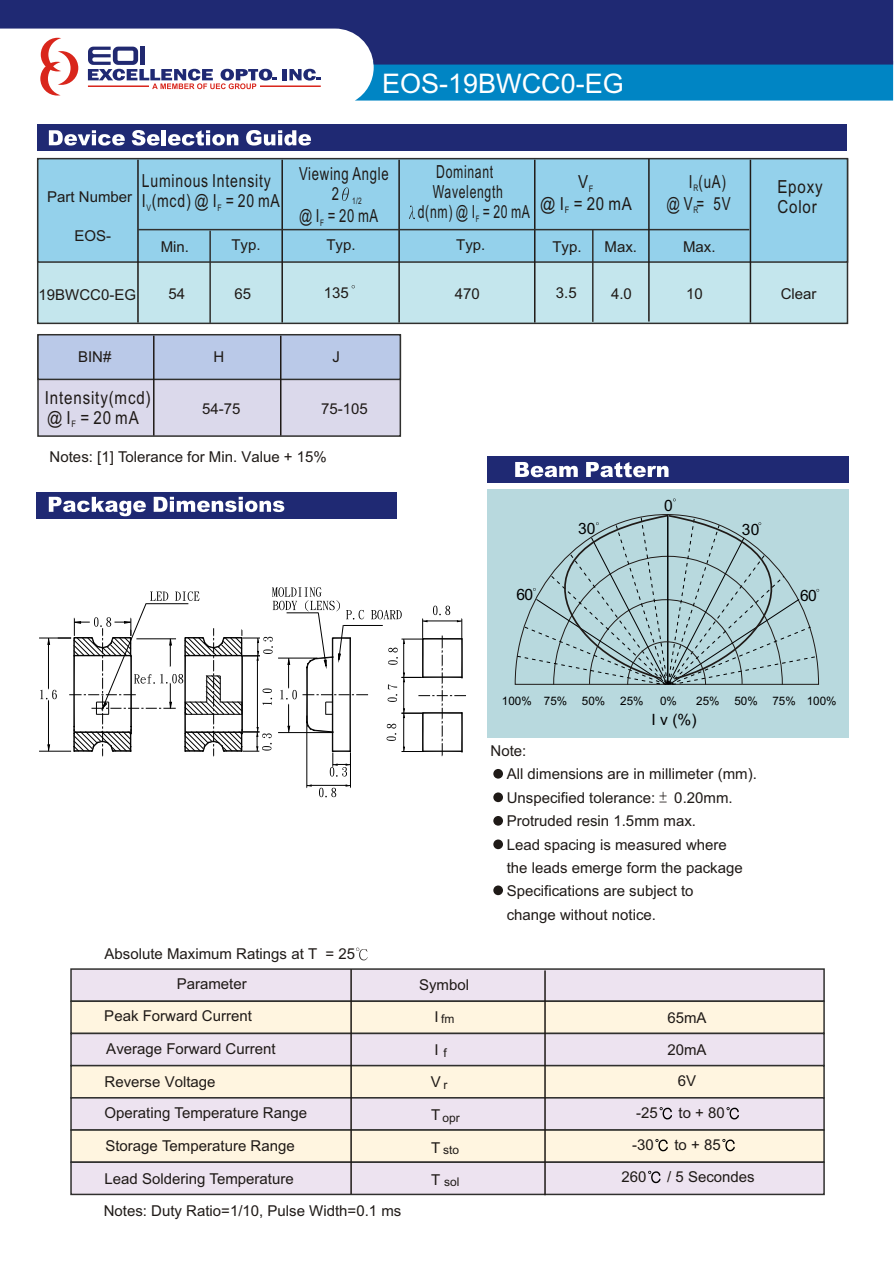
<style>
.page{position:relative;width:894px;height:1263px;background:#fff}
.page>*{position:absolute;margin:0;border:0;box-sizing:border-box;transform-origin:0 0}
.t1{font:27px "Arial";color:#fff}
.t2{font:18px/20.1px "Arial";letter-spacing:.055em;color:#1f1a17;scale:.84 1}
.t3{font:18px/20.1px "Arial";letter-spacing:.055em;color:#1f1a17;scale:.78 1}
.t4{font:18px "Arial";letter-spacing:.055em;color:#1f1a17;scale:.68 1}
.t5{font:18px "Arial";letter-spacing:.055em;color:#1f1a17;scale:.73 1}
.t6{font:18px "Arial";letter-spacing:.055em;color:#1f1a17;scale:.74 1}
.t7{font:15.6px "Arial";letter-spacing:-.025em;color:#000}
.t8{font:15px/32.5px "Arial";color:#1f1a17}
.t9{font:12px "Arial";color:#1f1a17}
.t10{font:11.7px "Arial";color:#000}
.t11{font:9px "Arial";color:#1f1a17;scale:.73 1}
.t12{font:9px "Arial";color:#1f1a17;scale:.74 1}
.t13{font:9px "Arial";color:#1f1a17;scale:.84 1}
</style>
<div class="page">
<div style="left:355px;top:65px;width:538px;height:36px;background:#0085c4"></div>
<svg style="left:0;top:0;width:893px;height:65px;fill:#1f2973"></svg>
<div style="left:487px;top:489px;width:361px;height:249px;background:#b8d9de"></div>
<div style="left:487px;top:456px;width:362px;height:27px;background:#1f2973"></div>
<div style="left:37px;top:124px;width:809px;height:27px;background:#1f2973"></div>
<div style="left:37px;top:492px;width:360px;height:26px;background:#1f2973"></div>
<div style="left:37px;top:159px;width:811px;height:165px;background:#c4e6ed;border:2px solid #30302e"></div>
<div style="left:37px;top:158px;width:811px;height:105px;background:#94d1eb;border:2px solid #30302e"></div>
<svg style="left:49px;top:130px;width:76px;height:16px"></svg>
<svg style="left:132px;top:130px;width:28px;height:16px"></svg>
<hr style="left:162px;top:130px;width:4px;height:15px;background:#fff">
<svg style="left:168px;top:130px;width:70px;height:16px"></svg>
<svg style="left:246px;top:130px;width:65px;height:16px"></svg>
<svg style="left:49px;top:497px;width:97px;height:19px"></svg>
<svg style="left:154px;top:497px;width:130px;height:15px"></svg>
<svg style="left:515px;top:462px;width:63px;height:15px"></svg>
<svg style="left:586px;top:462px;width:83px;height:15px"></svg>
<hr style="left:88px;top:85px;width:233px;height:2px;background:#d9261c">
<svg style="left:40px;top:38px;width:38px;height:58px"></svg>
<hr style="left:283px;top:69px;width:4px;height:11px;background:#1f2973">
<svg style="left:289px;top:69px;width:32px;height:12px"></svg>
<hr style="left:137px;top:160px;width:2px;height:163px;background:#1f1a17">
<div style="left:37px;top:335px;width:364px;height:102px;background:#dbd9eb;border:2px solid #30302e"></div>
<div style="left:37px;top:334px;width:364px;height:46px;background:#bac9e8;border:2px solid #30302e"></div>
<hr style="left:153px;top:336px;width:2px;height:100px;background:#1f1a17">
<hr style="left:280px;top:336px;width:2px;height:100px;background:#1f1a17">
<hr style="left:281px;top:160px;width:2px;height:163px;background:#1f1a17">
<hr style="left:398px;top:160px;width:2px;height:163px;background:#1f1a17">
<hr style="left:534px;top:160px;width:2px;height:163px;background:#1f1a17">
<hr style="left:138px;top:229px;width:611px;height:1px;background:#30302e">
<hr style="left:209px;top:231px;width:2px;height:92px;background:#30302e">
<svg style="left:88px;top:47px;width:189px;height:42px"></svg>
<div style="left:140px;top:47px;width:5px;height:18px;background:#212970"></div>
<svg style="left:342px;top:188px;width:7px;height:13px"></svg>
<svg style="left:409px;top:206px;width:6px;height:13px"></svg>
<div style="left:70px;top:968px;width:755px;height:34px;background:#ede3f0;border:2px solid #30302e"></div>
<div style="left:70px;top:1001px;width:755px;height:33px;background:#fff5e0;border:2px solid #30302e"></div>
<div style="left:70px;top:1033px;width:755px;height:33px;background:#ede3f0;border:2px solid #30302e"></div>
<div style="left:70px;top:1065px;width:755px;height:34px;background:#fff5e0;border:2px solid #30302e"></div>
<div style="left:70px;top:1097px;width:755px;height:34px;background:#ede3f0;border:2px solid #30302e"></div>
<div style="left:70px;top:1129px;width:755px;height:34px;background:#fff5e0;border:2px solid #30302e"></div>
<div style="left:70px;top:1161px;width:755px;height:34px;background:#ede3f0;border:2px solid #30302e"></div>
<hr style="left:350px;top:969px;width:2px;height:225px;background:#1f1a17">
<hr style="left:544px;top:970px;width:2px;height:225px;background:#1f1a17">
<svg style="left:660px;top:1107px;width:12px;height:12px"></svg>
<svg style="left:726px;top:1107px;width:13px;height:12px"></svg>
<svg style="left:655px;top:1139px;width:13px;height:12px"></svg>
<svg style="left:722px;top:1139px;width:13px;height:12px"></svg>
<svg style="left:648px;top:1171px;width:13px;height:12px"></svg>
<svg style="left:356px;top:948px;width:12px;height:12px"></svg>
<hr style="left:39px;top:751px;width:32px;height:1px;background:#000">
<hr style="left:39px;top:638px;width:32px;height:1px;background:#000">
<hr style="left:307px;top:716px;width:1px;height:72px;background:#000">
<hr style="left:350px;top:753px;width:1px;height:35px;background:#000">
<hr style="left:311px;top:785px;width:35px;height:1px;background:#000">
<svg style="left:319px;top:788px;width:17px;height:9px"></svg>
<svg style="left:40px;top:587px;width:426px;height:190px"></svg>
<svg style="left:514px;top:514px;width:306px;height:171px"></svg>
<hr style="left:750px;top:160px;width:1px;height:163px;background:#1f1a17">
<hr style="left:648px;top:159px;width:2px;height:163px;background:#1f1a17">
<hr style="left:592px;top:230px;width:2px;height:92px;background:#30302e">
<div style="left:493px;top:769px;width:10px;height:10px;background:#1f1a17;border-radius:50%"></div>
<div style="left:493px;top:792px;width:10px;height:10px;background:#1f1a17;border-radius:50%"></div>
<div style="left:493px;top:816px;width:10px;height:10px;background:#1f1a17;border-radius:50%"></div>
<div style="left:493px;top:840px;width:10px;height:9px;background:#1f1a17;border-radius:50%"></div>
<div style="left:493px;top:886px;width:10px;height:9px;background:#1f1a17;border-radius:50%"></div>
<svg style="left:660px;top:792px;width:7px;height:10px"></svg>
<h1 class="t1" style="left:382px;top:74px;width:243px">EOS-19BWCC0-EG</h1>
<p class="t8" style="left:47px;top:182px;width:87px">Part Number</p>
<p class="t3" style="left:142px;top:172px;width:179px">Luminous Intensity<br>I<sub>V</sub>(mcd) @ I<sub>F</sub> = 20 mA</p>
<p class="t5" style="left:299px;top:167px;width:125px">Viewing Angle</p>
<p class="t11" style="left:332px;top:197px;width:43px"><sup>2</sup> 1/2</p>
<p class="t5" style="left:299px;top:209px;width:110px">@ I<sub>F</sub> = 20 mA</p>
<p class="t4" style="left:436px;top:165px;width:85px">Dominant</p>
<p class="t4" style="left:433px;top:185px;width:105px">Wavelength</p>
<p class="t4" style="left:418px;top:205px;width:167px">d(nm) @ I<sub>F</sub> = 20 mA</p>
<p class="t8" style="left:74px;top:221px;width:38px">EOS-</p>
<p class="t8" style="left:39px;top:279px;width:99px">19BWCC0-EG</p>
<p class="t8" style="left:161px;top:231px;width:30px">Min.</p>
<p class="t8" style="left:231px;top:230px;width:31px">Typ.</p>
<p class="t8" style="left:326px;top:230px;width:31px">Typ.</p>
<p class="t8" style="left:456px;top:230px;width:31px">Typ.</p>
<p class="t8" style="left:168px;top:278px;width:18px">54</p>
<p class="t8" style="left:234px;top:278px;width:18px">65</p>
<p class="t8" style="left:324px;top:278px;width:27px">135</p>
<p class="t8" style="left:455px;top:278px;width:27px">470</p>
<p class="t2" style="left:540px;top:173px;width:111px;line-height:21.8px;text-align:center">V<sub>F<br></sub>@ I = 20 mA</p>
<p class="t13" style="left:565px;top:207px;width:7px">F</p>
<p class="t6" style="left:689px;top:175px;width:52px">I (uA)</p>
<p class="t12" style="left:693px;top:185px;width:8px">R</p>
<p class="t6" style="left:667px;top:197px;width:88px">@ V = 5V</p>
<p class="t12" style="left:694px;top:207px;width:8px">R</p>
<p class="t8" style="left:552px;top:231px;width:31px">Typ.</p>
<p class="t8" style="left:605px;top:231px;width:34px">Max.</p>
<p class="t8" style="left:683px;top:231px;width:34px">Max.</p>
<p class="t8" style="left:556px;top:278px;width:22px">3.5</p>
<p class="t8" style="left:611px;top:278px;width:22px">4.0</p>
<p class="t8" style="left:686px;top:278px;width:18px">10</p>
<p class="t2" style="left:777px;top:178px;width:55px">Epoxy<br>Color</p>
<p class="t8" style="left:781px;top:278px;width:37px">Clear</p>
<p class="t8" style="left:78px;top:342px;width:35px">BIN#</p>
<p class="t8" style="left:214px;top:342px;width:12px">H</p>
<p class="t8" style="left:332px;top:342px;width:9px">J</p>
<p class="t2" style="left:45px;top:389px;width:127px">Intensity(mcd) @ I<sub>F</sub> = 20 mA</p>
<p class="t8" style="left:321px;top:393px;width:48px">75-105</p>
<p class="t8" style="left:202px;top:393px;width:40px">54-75</p>
<p class="t8" style="left:50px;top:442px;width:279px">Notes: [1] Tolerance for Min. Value + 15%</p>
<p class="t7" style="left:578px;top:522px;width:19px">30</p>
<p class="t7" style="left:664px;top:500px;width:10px">0</p>
<p class="t7" style="left:742px;top:523px;width:19px">30</p>
<p class="t7" style="left:517px;top:588px;width:18px">60</p>
<p class="t7" style="left:800px;top:589px;width:18px">60</p>
<p class="t10" style="left:502px;top:697px;width:67px">100% 75%</p>
<p class="t10" style="left:582px;top:697px;width:25px">50%</p>
<p class="t10" style="left:620px;top:697px;width:25px">25%</p>
<p class="t10" style="left:660px;top:697px;width:18px">0%</p>
<p class="t10" style="left:696px;top:697px;width:25px">25%</p>
<p class="t10" style="left:734px;top:697px;width:25px">50%</p>
<p class="t10" style="left:772px;top:697px;width:66px">75% 100%</p>
<p class="t7" style="left:652px;top:713px;width:46px">I v (%)</p>
<p class="t8" style="left:105px;top:939px;width:252px">Absolute Maximum Ratings at T = 25</p>
<p class="t8" style="left:104px;top:969px;width:173px;text-indent:72px">Parameter<br>Peak Forward Current<br>Average Forward Current</p>
<p class="t8" style="left:104px;top:1068px;width:204px;line-height:30.9px">Reverse Voltage<br>Operating Temperature Range</p>
<p class="t8" style="left:105px;top:1131px;width:191px">Storage Temperature Range</p>
<p class="t8" style="left:104px;top:1164px;width:191px">Lead Soldering Temperature</p>
<p class="t8" style="left:104px;top:1196px;width:299px">Notes: Duty Ratio=1/10, Pulse Width=0.1 ms</p>
<p class="t8" style="left:419px;top:970px;width:52px">Symbol</p>
<p class="t8" style="left:431px;top:1002px;width:12px">I<br>I<br>V<br>T<br>T<br>T</p>
<p class="t9" style="left:441px;top:1015px;width:15px">fm</p>
<p class="t9" style="left:443px;top:1048px;width:5px">f</p>
<p class="t9" style="left:443px;top:1080px;width:5px">r</p>
<p class="t9" style="left:443px;top:1113px;width:19px">opr</p>
<p class="t9" style="left:443px;top:1145px;width:18px">sto</p>
<p class="t9" style="left:444px;top:1178px;width:17px">sol</p>
<p class="t8" style="left:507px;top:740px;width:252px;line-height:23.5px;text-indent:-16px">Note:<br>All dimensions are in millimeter (mm).<br>Unspecified tolerance:</p>
<p class="t8" style="left:507px;top:787px;width:238px;line-height:23.4px;text-indent:168px">0.20mm.<br>Protruded resin 1.5mm max.<br>Lead spacing is measured where the leads emerge form the package<br>Specifications are subject to change without notice.</p>
<p class="t8" style="left:667px;top:1003px;width:41px;line-height:31.8px;text-align:center">65mA<br>20mA<br>6V</p>
<p class="t8" style="left:636px;top:1098px;width:23px">-25</p>
<p class="t8" style="left:679px;top:1098px;width:48px">to + 80</p>
<p class="t8" style="left:632px;top:1130px;width:23px">-30</p>
<p class="t8" style="left:674px;top:1130px;width:48px">to + 85</p>
<p class="t8" style="left:621px;top:1162px;width:27px">260</p>
<p class="t8" style="left:667px;top:1162px;width:89px">/ 5 Secondes</p>
</div>
